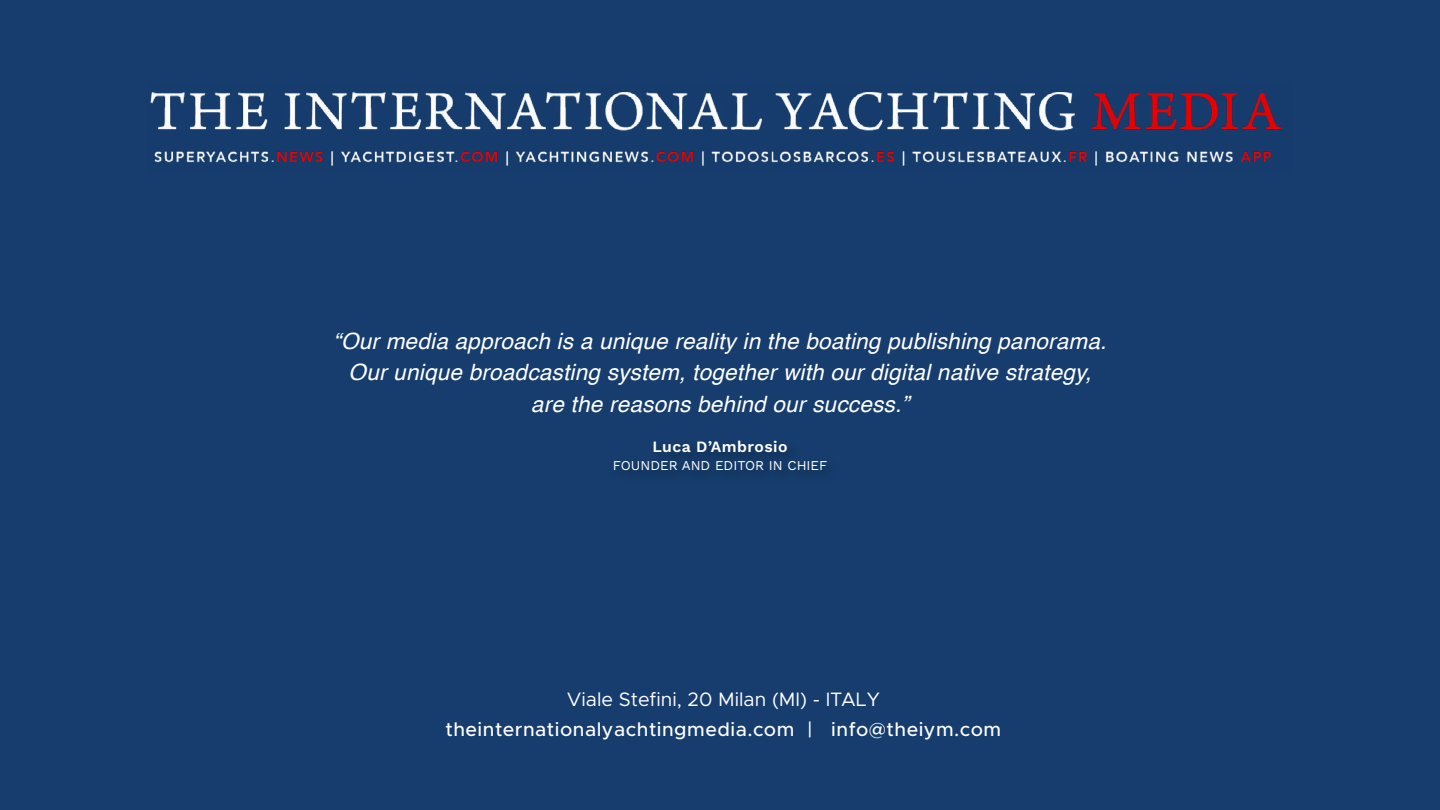
<style>
.page{position:relative;width:1440px;height:810px;background:#163d6d}
.page>*{position:absolute;margin:0;border:0;box-sizing:border-box;transform-origin:0 0}
.t1{font:italic 22.5px/31.5px "Helvetica";letter-spacing:.01em;color:#fff;text-align:center}
.t2{font:500 19.5px "Metropolis";letter-spacing:.025em;color:#fff}
.t3{font:19.5px "Metropolis";color:#fff}
.t4{font:15.75px "Work Sans";letter-spacing:.025em;color:#fff}
.t5{font:13.5px "Work Sans";color:#fff}
</style>
<div class="page">
<div style="left:610px;top:438px;width:230px;height:46px;background:#153a69"></div>
<img style="left:150px;top:91px;width:1132px;height:75px">
<p class="t1" style="left:333px;top:326px;width:775px">“Our media approach is a unique reality in the boating publishing panorama.<br>Our unique broadcasting system, together with our digital native strategy, are the reasons behind our success.”</p>
<p class="t4" style="left:653px;top:435px;width:136px">Luca D’Ambrosio</p>
<p class="t5" style="left:613px;top:455px;width:216px">FOUNDER AND EDITOR IN CHIEF</p>
<p class="t3" style="left:567px;top:687px;width:314px">Viale Stefini, 20 Milan (MI) - ITALY</p>
<p class="t2" style="left:446px;top:717px;width:557px">theinternationalyachtingmedia.com | info@theiym.com</p>
</div>
